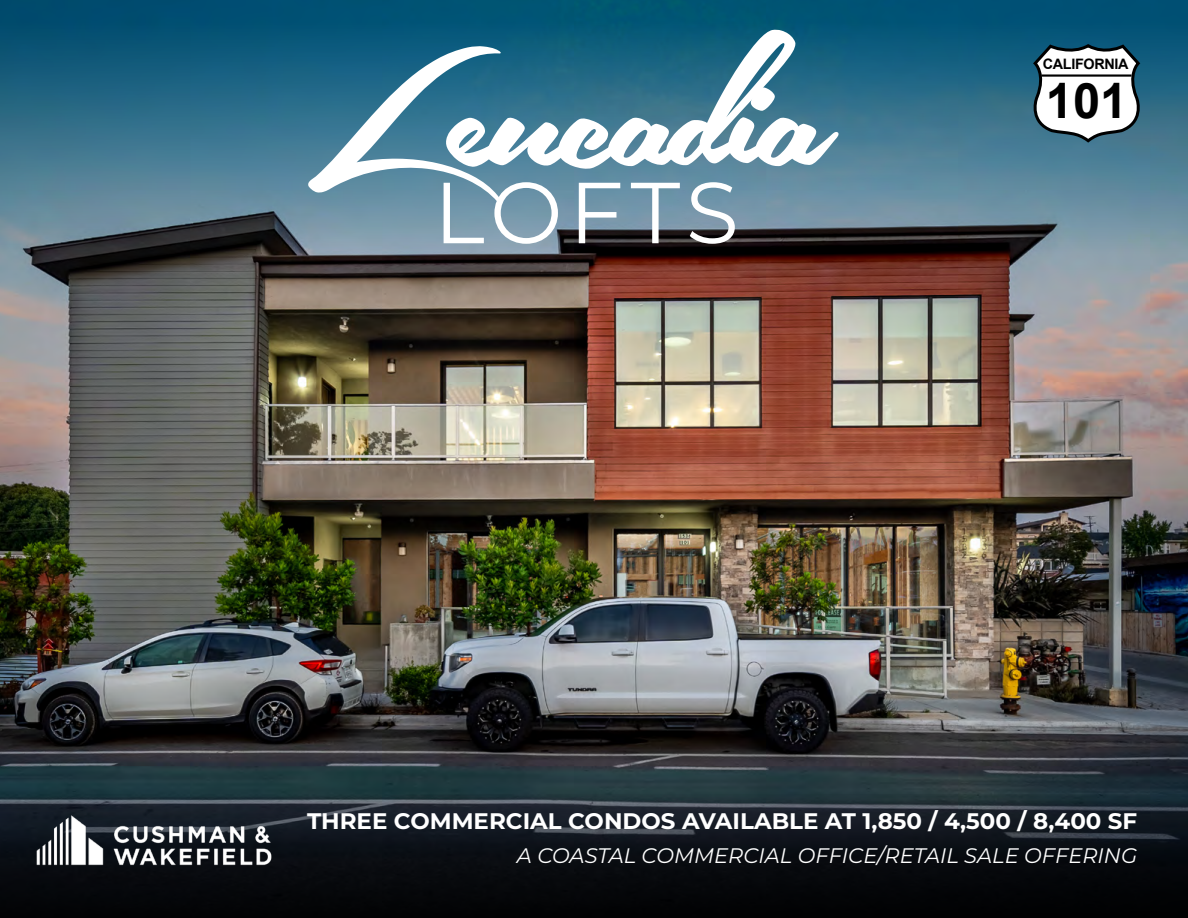
<style>
.page{position:relative;width:1188px;height:918px;background:#fff}
.page>*{position:absolute;margin:0;border:0;box-sizing:border-box;transform-origin:0 0}
.t1{font:241.95px "Southern Aire Personal Use Only";letter-spacing:-.04em;color:#fff}
.t2{font:86.4px "Montserrat";letter-spacing:.07em;color:#fff}
.t3{font:700 48.9px "Arial";color:#000}
.t4{font:700 22.5px "Montserrat";color:#fff}
.t5{font:italic 21px "Montserrat";color:#fff}
.t6{font:700 14.4px "Arial";letter-spacing:-.025em;color:#000}
</style>
<div class="page">
<img style="left:0;top:270px;width:1188px;height:524px">
<svg style="left:0;top:0;width:1188px;height:270px;background:#396a81"></svg>
<svg style="left:0;top:794px;width:1188px;height:124px;background:#0e1318"></svg>
<img style="left:35px;top:794px;width:269px;height:98px">
<svg style="left:1031px;top:38px;width:112px;height:107px"></svg>
<hr style="left:1041px;top:74px;width:91px;height:3px;background:#000">
<h1 class="t1" style="left:304px;top:-12px;width:528px">Leucadia</h1>
<h2 class="t2" style="left:434px;top:153px;width:307px">LOFTS</h2>
<p class="t6" style="left:1043px;top:53px;width:87px">CALIFORNIA</p>
<h3 class="t3" style="left:1046px;top:66px;width:83px">101</h3>
<p class="t4" style="left:307px;top:805px;width:832px">THREE COMMERCIAL CONDOS AVAILABLE AT 1,850 / 4,500 / 8,400 SF</p>
<p class="t5" style="left:517px;top:842px;width:622px">A COASTAL COMMERCIAL OFFICE/RETAIL SALE OFFERING</p>
</div>
